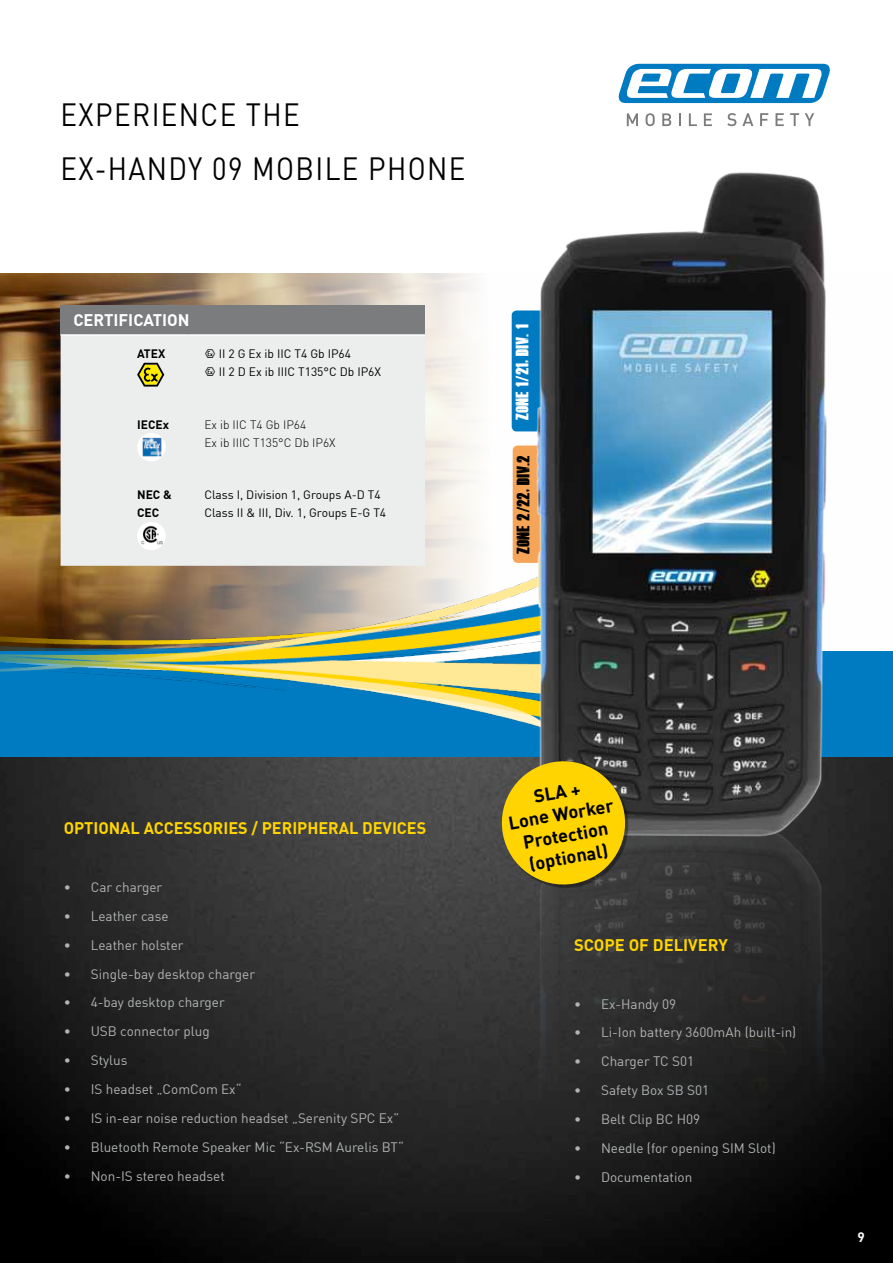
<style>
.page{position:relative;width:893px;height:1263px;background:#fff}
.page>*{position:absolute;margin:0;border:0;box-sizing:border-box;transform-origin:0 0}
.t1{font:31.5px/54px "DIN Offc";letter-spacing:.05em;color:#000;scale:.88 1}
.t2{font:700 18.15px/21.9px "DIN Offc";color:#000;text-align:center}
.t3{font:700 16.5px "DIN Offc";color:#ffd400}
.t4{font:700 16.5px "DIN Offc";color:#fff}
.t5{font:13.5px "DIN Offc";color:#b1b3b4}
.t6{font:700 13.5px "DIN Offc";color:#fff}
.t7{font:12.45px "Dead Kansas";letter-spacing:-.025em;color:#fff}
.t8{font:12.45px "Dead Kansas";letter-spacing:-.025em;color:#000}
.t9{font:12px/18px "DIN Offc";color:#000}
.t10{font:12px/18px "Ecom DIN Offc";color:#000}
.t11{font:300 12px/18px "DIN Offc";color:#000}
.t12{font:700 12px "DIN Offc";color:#000}
</style>
<div class="page">
<img style="left:0;top:756px;width:893px;height:507px">
<svg style="left:627px;top:113px;width:11px;height:13px"></svg>
<svg style="left:646px;top:113px;width:9px;height:13px"></svg>
<svg style="left:662px;top:113px;width:9px;height:13px"></svg>
<svg style="left:679px;top:113px;width:2px;height:13px"></svg>
<svg style="left:689px;top:113px;width:8px;height:13px"></svg>
<svg style="left:704px;top:113px;width:8px;height:13px"></svg>
<svg style="left:727px;top:113px;width:9px;height:13px"></svg>
<svg style="left:742px;top:113px;width:11px;height:13px"></svg>
<svg style="left:760px;top:113px;width:8px;height:13px"></svg>
<svg style="left:775px;top:113px;width:9px;height:13px"></svg>
<svg style="left:790px;top:113px;width:9px;height:13px"></svg>
<svg style="left:805px;top:113px;width:9px;height:13px"></svg>
<svg style="left:619px;top:64px;width:211px;height:39px"></svg>
<img style="left:0;top:273px;width:477px;height:303px">
<div style="left:0;top:651px;width:893px;height:105px;background:#007bc2"></div>
<img style="left:0;top:576px;width:482px;height:137px">
<img style="left:482px;top:172px;width:387px;height:615px">
<img style="left:482px;top:787px;width:387px;height:476px">
<svg style="left:497px;top:756px;width:133px;height:133px;background:#c2a516"></svg>
<div style="left:61px;top:305px;width:364px;height:30px;background:#7b7c7e"></div>
<div style="left:61px;top:336px;width:364px;height:230px;background:#eceded"></div>
<hr style="left:61px;top:334px;width:126px;height:2px;background:#fff">
<hr style="left:187px;top:334px;width:238px;height:2px;background:#fff">
<svg style="left:137px;top:363px;width:27px;height:24px"></svg>
<div style="left:137px;top:433px;width:29px;height:28px;background:#fff;border-radius:50%"></div>
<img style="left:142px;top:438px;width:20px;height:19px">
<div style="left:137px;top:522px;width:29px;height:28px;background:#fff;border-radius:50%"></div>
<img style="left:138px;top:525px;width:26px;height:21px">
<h1 class="t1" style="left:61px;top:87px;width:462px;text-indent:91px">IENCE THE<br>Ex-Handy 09 Mobile Phone</h1>
<h1 class="t1" style="left:61px;top:87px;width:60px">EXPER</h1>
<p class="t4" style="left:73px;top:309px;width:118px">CERTIFICATION</p>
<p class="t12" style="left:137px;top:345px;width:30px">ATE X</p>
<p class="t10" style="left:204px;top:344px;width:178px">† II 2 G Ex ib IIC T4 Gb IP64<br>† II 2 D Ex ib IIIC T135°C Db IP6X</p>
<p class="t12" style="left:137px;top:416px;width:7px">IECE</p>
<p class="t12" style="left:163px;top:416px;width:8px">X</p>
<p class="t11" style="left:204px;top:415px;width:133px">Ex ib II C T4 Gb I P64<br>Ex ib III C T135°C Db I P6X</p>
<p class="t12" style="left:137px;top:487px;width:9px">NEC</p>
<p class="t12" style="left:163px;top:487px;width:10px">&amp;</p>
<p class="t12" style="left:137px;top:505px;width:8px">CEC</p>
<p class="t9" style="left:204px;top:486px;width:183px">Class I, Division 1, Groups A-D T4<br>Class II &amp; III, Div. 1, Groups E-G T4</p>
<p class="t7" style="left:516px;top:420px;width:98px;rotate:-90deg">Zone 1/21, Div. 1</p>
<p class="t8" style="left:517px;top:554px;width:100px;rotate:-90deg">Zone 2/22, Div.2</p>
<p class="t3" style="left:64px;top:817px;width:363px">OPTIONAL ACCESSORIES / PERIPH ERAL DEVICES</p>
<p class="t5" style="left:64px;top:878px;width:100px">• Car charger</p>
<p class="t5" style="left:64px;top:907px;width:106px">• Leather case</p>
<p class="t5" style="left:64px;top:936px;width:121px">• Leather holster</p>
<p class="t5" style="left:64px;top:965px;width:193px">• Single-bay desktop charger</p>
<p class="t5" style="left:64px;top:994px;width:163px">• 4-bay desktop charger</p>
<p class="t5" style="left:64px;top:1023px;width:36px">• USB</p>
<p class="t5" style="left:120px;top:1023px;width:91px">connector plug</p>
<p class="t5" style="left:64px;top:1052px;width:65px">• Stylus</p>
<p class="t5" style="left:64px;top:1081px;width:179px">• IS headset „ComCom Ex“</p>
<p class="t5" style="left:64px;top:1109px;width:337px">• IS in-ear noise reduction headset „Serenity SPC Ex”</p>
<p class="t5" style="left:64px;top:1138px;width:251px">• B luetooth Remote Speaker M ic “Ex-RSM</p>
<p class="t5" style="left:336px;top:1138px;width:69px">Aurelis BT“</p>
<p class="t5" style="left:64px;top:1167px;width:163px">• Non-IS stereo headset</p>
<h2 class="t2" style="left:503px;top:790px;width:111px;rotate:-10deg">SLA +<br>LONE WORKER<br>PROTECTION (OPTIONAL)</h2>
<p class="t3" style="left:574px;top:934px;width:155px">SCOPE OF DELIVERY</p>
<p class="t5" style="left:574px;top:995px;width:104px">• Ex-Handy 09</p>
<p class="t5" style="left:574px;top:1024px;width:224px">• Li-Ion battery 3600mAh (built-in)</p>
<p class="t5" style="left:574px;top:1053px;width:122px">• Charger TC S01</p>
<p class="t5" style="left:574px;top:1082px;width:137px">• Safety Box SB S01</p>
<p class="t5" style="left:574px;top:1111px;width:128px">• Belt Clip BC H09</p>
<p class="t5" style="left:574px;top:1140px;width:203px">• Needle (for opening SIM Slot)</p>
<p class="t5" style="left:574px;top:1168px;width:120px">• Documentation</p>
<p class="t6" style="left:857px;top:1228px;width:9px">9</p>
</div>
